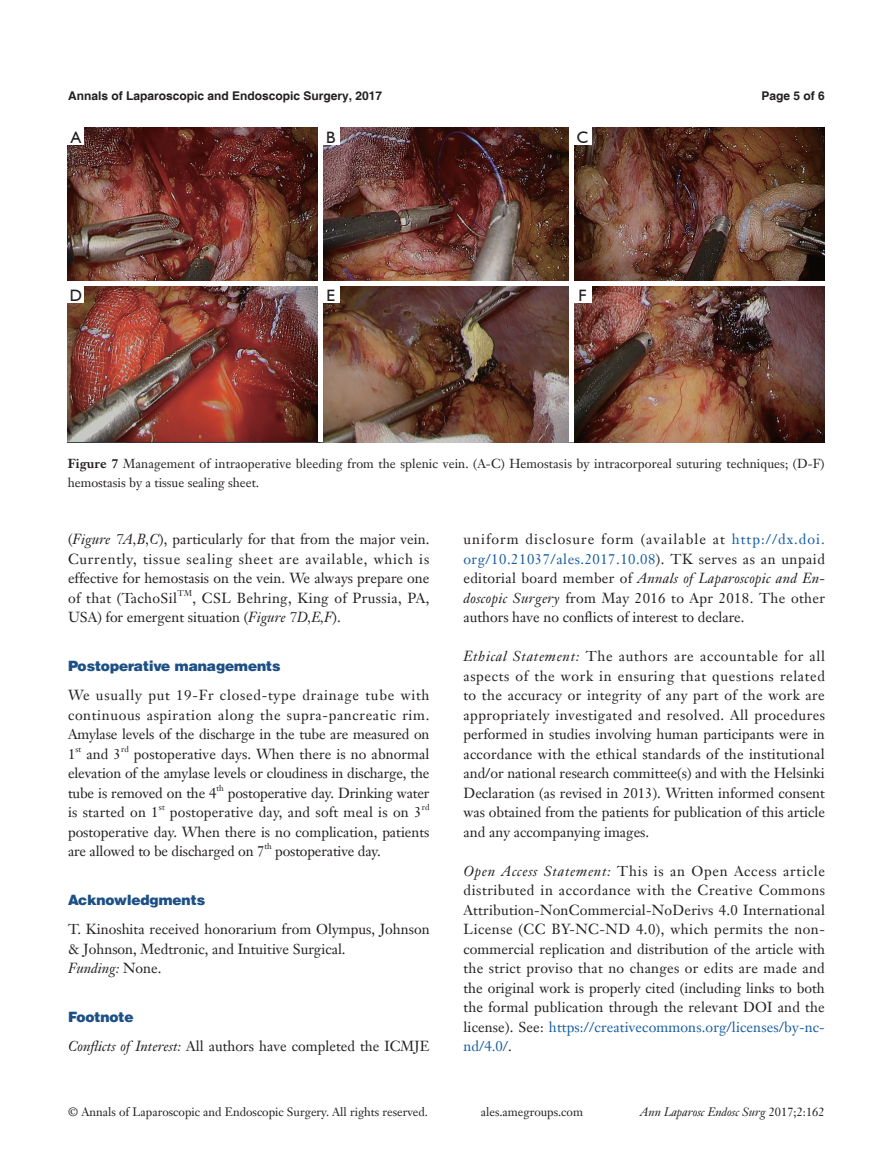
<style>
.page{position:relative;width:893px;height:1170px;background:#fff}
.page>*{position:absolute;margin:0;border:0;box-sizing:border-box;transform-origin:0 0}
.图注{font:16.5px "Humanist 521 BT";color:#231f20}
.t1{font:14.25px/19.5px "Janson Text LT";color:#231f20;text-align:justify}
.t2{font:900 14.25px "Helvetica";color:#1c5085}
.t3{font:italic 14.25px "Janson Text LT";color:#231f20}
.t4{font:12.75px/19.5px "Janson Text LT";letter-spacing:.005em;color:#231f20}
.t5{font:12px "Janson Text LT";color:#231f20}
.t6{font:700 12px "Helvetica";color:#231f20}
.t7{font:italic 12px "Janson Text LT";color:#231f20}
.t8{font:8.25px "Janson Text LT";letter-spacing:.005em;color:#231f20}
.s1{font-weight:700}
.s2{font-style:italic}
.s3{font-style:normal}
.s4{color:#175d9e}
</style>
<div class="page">
<img style="left:68px;top:128px;width:757px;height:314px">
<div style="left:68px;top:128px;width:16px;height:17px;background:#fff"></div>
<div style="left:323px;top:128px;width:17px;height:17px;background:#fff"></div>
<div style="left:574px;top:128px;width:17px;height:17px;background:#fff"></div>
<div style="left:574px;top:286px;width:17px;height:17px;background:#fff"></div>
<div style="left:68px;top:286px;width:16px;height:17px;background:#fff"></div>
<div style="left:323px;top:286px;width:17px;height:17px;background:#fff"></div>
<div style="left:68px;top:281px;width:757px;height:5px;background:#fff"></div>
<div style="left:318px;top:128px;width:5px;height:314px;background:#fff"></div>
<hr style="left:570px;top:128px;width:4px;height:314px;background:#fff">
<p class="t6" style="left:68px;top:88px;width:316px">Annals of Laparoscopic and Endoscopic Surgery, 2017</p>
<p class="t6" style="left:762px;top:88px;width:65px">Page 5 of 6</p>
<p class="图注" style="left:71px;top:127px;width:12px">A</p>
<p class="图注" style="left:326px;top:127px;width:11px">B</p>
<p class="图注" style="left:577px;top:127px;width:13px">C</p>
<p class="图注" style="left:70px;top:285px;width:14px">D</p>
<p class="图注" style="left:327px;top:285px;width:10px">E</p>
<p class="图注" style="left:578px;top:285px;width:10px">F</p>
<p class="t4" style="left:68px;top:453px;width:758px"><span class="s1">Figure 7</span> Management of intraoperative bleeding from the splenic vein. (A-C) Hemostasis by intracorporeal suturing techniques; (D-F) hemostasis by a tissue sealing sheet.</p>
<p class="t1" style="left:68px;top:529px;width:363px">(<span class="s2">Figure 7A,B,C</span>), particularly for that from the major vein.<br>Currently, tissue sealing sheet are available, which is effective for hemostasis on the vein. We always prepare one of that (TachoSil</p>
<p class="t8" style="left:178px;top:587px;width:16px">TM</p>
<p class="t1" style="left:68px;top:587px;width:363px;text-indent:124px">, CSL Behring, King of Prussia, PA,<br>USA) for emergent situation (<span class="s2">Figure 7D,E,F</span>).</p>
<p class="t2" style="left:68px;top:656px;width:214px">Postoperative managements</p>
<p class="t1" style="left:68px;top:685px;width:363px">We usually put 19-Fr closed-type drainage tube with continuous aspiration along the supra-pancreatic rim.<br>Amylase levels of the discharge in the tube are measured on 1</p>
<p class="t8" style="left:76px;top:743px;width:7px">st</p>
<p class="t1" style="left:86px;top:743px;width:36px">and 3</p>
<p class="t8" style="left:121px;top:743px;width:9px">rd</p>
<p class="t1" style="left:68px;top:743px;width:363px;text-indent:66px">postoperative days. When there is no abnormal elevation of the amylase levels or cloudiness in discharge, the tube is removed on the 4</p>
<p class="t8" style="left:217px;top:782px;width:9px">th</p>
<p class="t1" style="left:228px;top:782px;width:203px">postoperative day. Drinking water</p>
<p class="t1" style="left:68px;top:802px;width:92px">is started on 1</p>
<p class="t8" style="left:159px;top:802px;width:7px">st</p>
<p class="t1" style="left:170px;top:802px;width:253px">postoperative day, and soft meal is on 3</p>
<p class="t8" style="left:422px;top:802px;width:9px">rd</p>
<p class="t1" style="left:68px;top:821px;width:363px">postoperative day. When there is no complication, patients are allowed to be discharged on 7</p>
<p class="t8" style="left:264px;top:841px;width:9px">th</p>
<p class="t1" style="left:275px;top:841px;width:107px">postoperative day.</p>
<p class="t2" style="left:68px;top:890px;width:139px">Acknowledgments</p>
<p class="t1" style="left:68px;top:919px;width:363px">T. Kinoshita received honorarium from Olympus, Johnson &amp; Johnson, Medtronic, and Intuitive Surgical.</p>
<p class="t3" style="left:68px;top:959px;width:95px">Funding: <span class="s3">None.</span></p>
<p class="t2" style="left:68px;top:1007px;width:67px">Footnote</p>
<p class="t1" style="left:68px;top:1036px;width:363px"><span class="s2">Conflicts of Interest:</span> All authors have completed the ICMJE</p>
<p class="t1" style="left:463px;top:529px;width:363px">uniform disclosure form (available at <span class="s4">http://dx.doi. org/10.21037/ales.2017.10.08</span>). TK serves as an unpaid editorial board member of <span class="s2">Annals of Laparoscopic and En&shy;doscopic Surgery</span> from May 2016 to Apr 2018. The other authors have no conflicts of interest to declare.</p>
<p class="t1" style="left:463px;top:646px;width:363px"><span class="s2">Ethical Statement:</span> The authors are accountable for all aspects of the work in ensuring that questions related to the accuracy or integrity of any part of the work are appropriately investigated and resolved. All procedures performed in studies involving human participants were in accordance with the ethical standards of the institutional and/or national research committee(s) and with the Helsinki Declaration (as revised in 2013). Written informed consent was obtained from the patients for publication of this article and any accompanying images.</p>
<p class="t1" style="left:463px;top:860px;width:363px"><span class="s2">Open Access Statement:</span> This is an Open Access article distributed in accordance with the Creative Commons Attribution-NonCommercial-NoDerivs 4.0 International License (CC BY-NC-ND 4.0), which permits the non&shy;commercial replication and distribution of the article with the strict proviso that no changes or edits are made and the original work is properly cited (including links to both the formal publication through the relevant DOI and the license). See: <span class="s4">https://creativecommons.org/licenses/by-nc&shy;nd/4.0/</span>.</p>
<p class="t5" style="left:68px;top:1104px;width:361px">© Annals of Laparoscopic and Endoscopic Surgery. All rights reserved.</p>
<p class="t5" style="left:481px;top:1104px;width:104px">ales.amegroups.com</p>
<p class="t7" style="left:640px;top:1104px;width:186px">Ann Laparosc Endosc Surg <span class="s3">2017;2:162</span></p>
</div>
